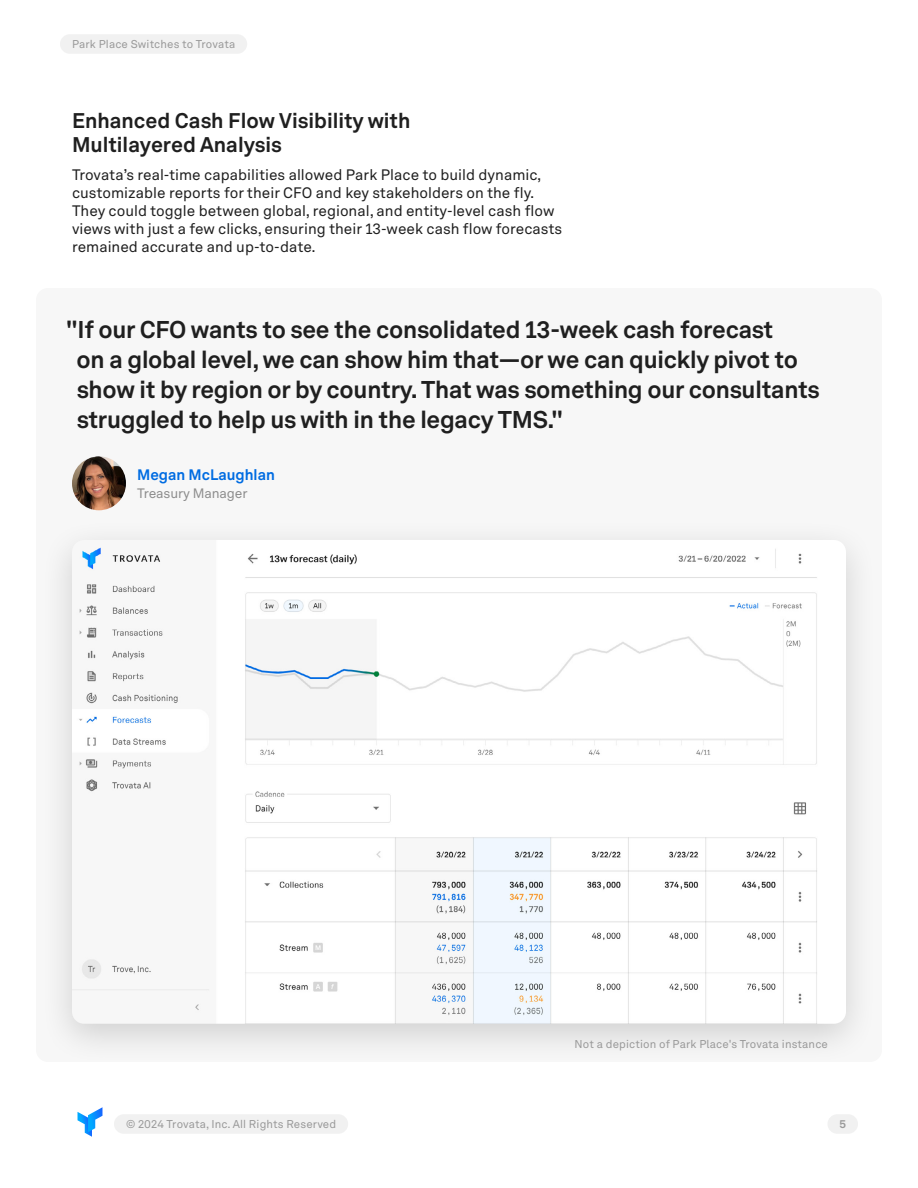
<style>
.page{position:relative;width:918px;height:1188px;background:#fff}
.page>*{position:absolute;margin:0;border:0;box-sizing:border-box;transform-origin:0 0}
.t1{font:700 24px/30px "Akkurat LL";letter-spacing:-.01em;color:#1f1f1f}
.t2{font:700 21px/24px "Akkurat LL";color:#1f1f1f}
.t3{font:15px/18px "Akkurat LL";color:#1f1f1f}
.t4{font:700 15px "Akkurat LL";color:#006ce2}
.t5{font:13.5px "Akkurat LL";letter-spacing:-.01em;color:#8d8d8d}
.t6{font:11.25px "Akkurat LL";letter-spacing:.01em;color:#999}
.t7{font:700 11.25px "Akkurat LL";color:#999}
</style>
<div class="page">
<div style="left:827px;top:1114px;width:31px;height:20px;background:#f1f1f1;border-radius:10px"></div>
<div style="left:60px;top:34px;width:187px;height:20px;background:#f1f1f1;border-radius:10px"></div>
<div style="left:114px;top:1114px;width:234px;height:20px;background:#f1f1f1;border-radius:10px"></div>
<svg style="left:78px;top:1107px;width:24px;height:30px"></svg>
<div style="left:36px;top:288px;width:846px;height:774px;background:#f7f7f7;border-radius:12px"></div>
<div style="left:40px;top:517px;width:838px;height:549px;background:#000;opacity:.16"></div>
<img style="left:72px;top:540px;width:774px;height:484px">
<img style="left:72px;top:456px;width:54px;height:54px;border-radius:27px">
<p class="t6" style="left:72px;top:36px;width:165px">Park Place Switches to Trovata</p>
<h2 class="t2" style="left:72px;top:107px;width:340px">Enhanced Cash Flow Visibility with<br>Multilayered Analysis</h2>
<p class="t3" style="left:72px;top:165px;width:492px">Trovata’s real-time capabilities allowed Park Place to build dynamic, customizable reports for their CFO and key stakeholders on the fly.<br>They could toggle between global, regional, and entity-level cash flow views with just a few clicks, ensuring their 13-week cash flow forecasts remained accurate and up-to-date.</p>
<h1 class="t1" style="left:77px;top:313px;width:745px;text-indent:-10px">"If our CFO wants to see the consolidated 13-week cash forecast<br>on a global level, we can show him that—or we can quickly pivot to show it by region or by country. That was something our consultants struggled to help us with in the legacy TMS."</h1>
<p class="t4" style="left:137px;top:463px;width:139px">Megan McLaughlan</p>
<p class="t5" style="left:137px;top:483px;width:112px">Treasury Manager</p>
<p class="t6" style="left:126px;top:1116px;width:212px">© 2024 Trovata, Inc. All Rights Reserved</p>
<p class="t6" style="left:575px;top:1036px;width:255px">Not a depiction of Park Place's Trovata instance</p>
<p class="t7" style="left:839px;top:1115px;width:8px">5</p>
</div>
